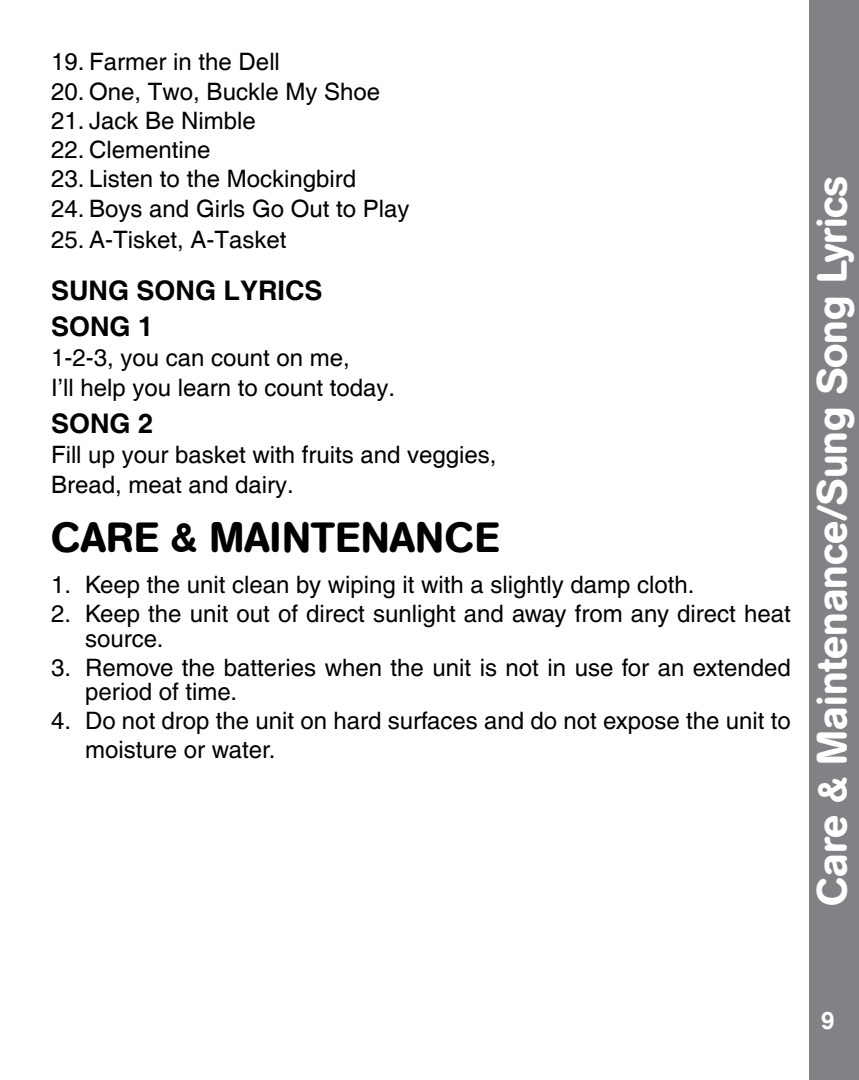
<style>
.page{position:relative;width:859px;height:1080px;background:#fff}
.page>*{position:absolute;margin:0;border:0;box-sizing:border-box;transform-origin:0 0}
.t1{font:500 42px "AG Book Rounded";color:#fff}
.t2{font:500 42px "AG Book Rounded";color:#000}
.t3{font:700 27px/36.6px "Helvetica";color:#000}
.t4{font:500 24px/24.6px "Helvetica";color:#000}
.t5{font:24px/30px "Helvetica";color:#000}
.t6{font:700 24px "Helvetica";color:#fff}
</style>
<div class="page">
<div style="left:809px;top:0;width:50px;height:1080px;background:#808285"></div>
<p class="t5" style="left:51px;top:48px;width:230px">19. Farmer in the Dell</p>
<p class="t5" style="left:51px;top:77px;width:331px">20. One, Two, Buckle My Shoe</p>
<p class="t5" style="left:51px;top:106px;width:206px">21. Jack Be Nimble</p>
<p class="t5" style="left:51px;top:136px;width:161px">22. Clementine</p>
<p class="t5" style="left:51px;top:165px;width:307px">23. Listen to the Mockingbird</p>
<p class="t5" style="left:51px;top:194px;width:360px">24. Boys and Girls Go Out to Play</p>
<p class="t5" style="left:51px;top:226px;width:237px">25. A-Tisket, A-Tasket</p>
<p class="t3" style="left:51px;top:273px;width:273px">SUNG SONG LYRICS<br>SONG 1</p>
<p class="t5" style="left:51px;top:344px;width:346px">1-2-3, you can count on me,<br>I’ll help you learn to count today.</p>
<p class="t3" style="left:51px;top:406px;width:104px">SONG 2</p>
<p class="t5" style="left:51px;top:440px;width:447px">Fill up your basket with fruits and veggies,<br>Bread, meat and dairy.</p>
<h1 class="t2" style="left:51px;top:513px;width:450px">CARE &amp; MAINTENANCE</h1>
<p class="t4" style="left:51px;top:573px;width:645px">1. Keep the unit clean by wiping it with a slightly damp cloth.</p>
<p class="t4" style="left:85px;top:601px;width:707px;text-indent:-34px">2. Keep the unit out of direct sunlight and away from any direct heat source.</p>
<p class="t4" style="left:85px;top:655px;width:707px;text-indent:-34px">3. Remove the batteries when the unit is not in use for an extended period of time.</p>
<p class="t4" style="left:85px;top:706px;width:707px;line-height:28.8px;text-indent:-34px">4. Do not drop the unit on hard surfaces and do not expose the unit to moisture or water.</p>
<h1 class="t1" style="left:808px;top:906px;width:732px;rotate:-90deg">Care &amp; Maintenance/Sung Song Lyrics</h1>
<p class="t6" style="left:821px;top:1006px;width:15px">9</p>
</div>
